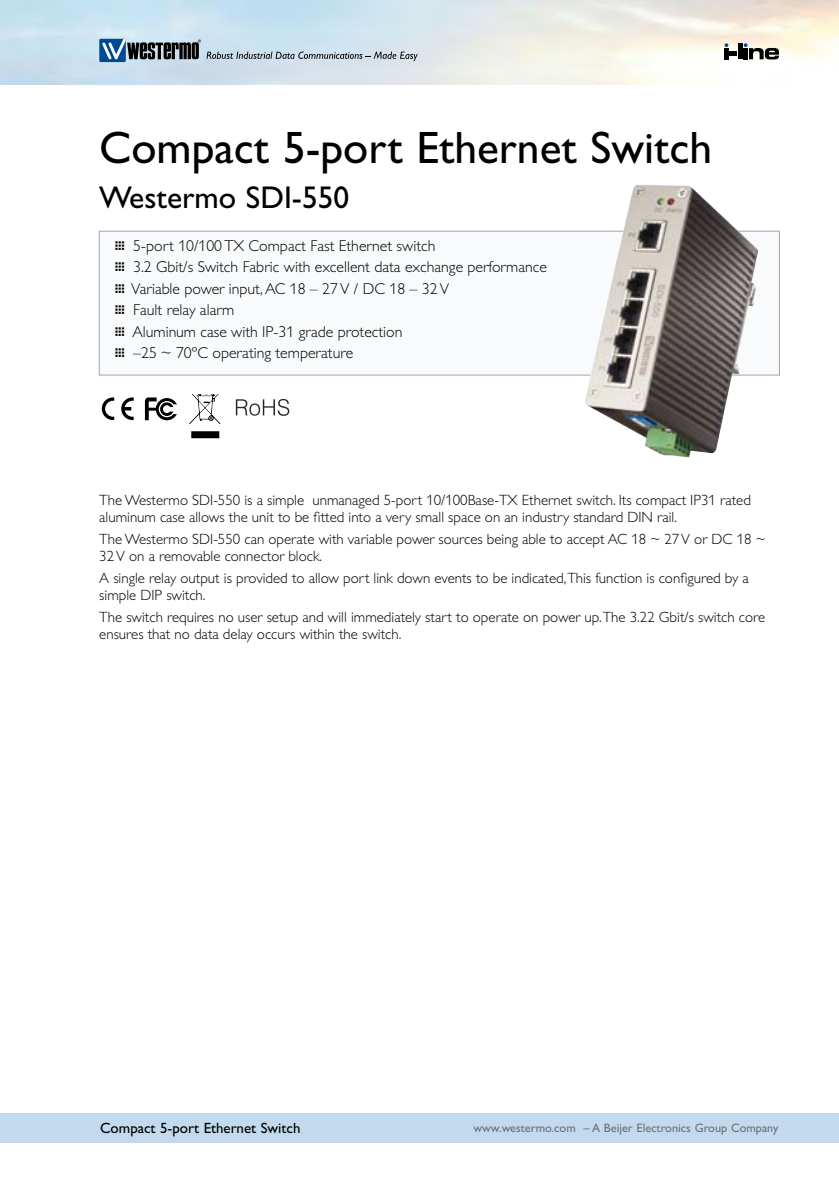
<style>
.page{position:relative;width:839px;height:1186px;background:#fff}
.page>*{position:absolute;margin:0;border:0;box-sizing:border-box;transform-origin:0 0}
.t1{font:45.5px "Gill Alt One Mod";color:#000}
.t2{font:31.5px "Gill Alt One Mod";color:#000}
.t3{font:300 15.75px/21.5px "Gill Alt One Mod";color:#000}
.t4{font:300 14.88px/17.5px "Gill Alt One Mod";color:#000}
.t5{font:14.88px "Gill Alt One Mod";color:#000}
.t6{font:12.25px "Gill Alt One Mod";color:#6f7073}
</style>
<div class="page">
<img style="left:0;top:0;width:838px;height:84px">
<div style="left:0;top:1112px;width:838px;height:30px;background:#c3daee"></div>
<div style="left:99px;top:39px;width:27px;height:23px;background:#004a95"></div>
<svg style="left:102px;top:39px;width:315px;height:22px;background:#9eafbd"></svg>
<div style="left:99px;top:231px;width:680px;height:144px;background:#f8fafc"></div>
<div style="left:99px;top:231px;width:680px;height:144px;border:1px solid #99a6bc"></div>
<svg style="left:102px;top:397px;width:12px;height:23px"></svg>
<svg style="left:121px;top:397px;width:13px;height:23px"></svg>
<svg style="left:145px;top:397px;width:32px;height:23px"></svg>
<svg style="left:189px;top:394px;width:32px;height:30px"></svg>
<svg style="left:191px;top:431px;width:28px;height:7px"></svg>
<svg style="left:236px;top:399px;width:53px;height:17px"></svg>
<hr style="left:738px;top:43px;width:4px;height:16px;background:#000">
<svg style="left:724px;top:43px;width:12px;height:13px"></svg>
<hr style="left:724px;top:48px;width:4px;height:11px;background:#000">
<svg style="left:743px;top:43px;width:35px;height:16px"></svg>
<img style="left:583px;top:185px;width:175px;height:272px">
<h1 class="t1" style="left:99px;top:123px;width:614px">Compact 5-port Ethernet Switch</h1>
<h2 class="t2" style="left:99px;top:180px;width:251px">Westermo SDI-550</h2>
<p class="t3" style="left:115px;top:235px;width:434px">… 5-port 10/100 TX Compact Fast Ethernet switch<br>… 3.2 Gbit/s Switch Fabric with excellent data exchange performance … Variable power input, AC 18 – 27 V / DC 18 – 32 V<br>… Fault relay alarm<br>… Aluminum case with IP-31 grade protection<br>… –25 ~ 70ºC operating temperature</p>
<p class="t4" style="left:99px;top:491px;width:653px">The Westermo SDI-550 is a simple unmanaged 5-port 10/100Base-TX Ethernet switch. Its compact IP31 rated aluminum case allows the unit to be fitted into a very small space on an industry standard DIN rail.</p>
<p class="t4" style="left:99px;top:530px;width:667px">The Westermo SDI-550 can operate with variable power sources being able to accept AC 18 ~ 27 V or DC 18 ~<br>32 V on a removable connector block.</p>
<p class="t4" style="left:99px;top:569px;width:651px">A single relay output is provided to allow port link down events to be indicated,This function is configured by a simple DIP switch.</p>
<p class="t4" style="left:99px;top:608px;width:667px">The switch requires no user setup and will immediately start to operate on power up.The 3.22 Gbit/s switch core ensures that no data delay occurs within the switch.</p>
<p class="t5" style="left:100px;top:1120px;width:202px">Compact 5-port Ethernet Switch</p>
<p class="t6" style="left:473px;top:1121px;width:306px">www.westermo.com – A Beijer Electronics Group Company</p>
</div>
